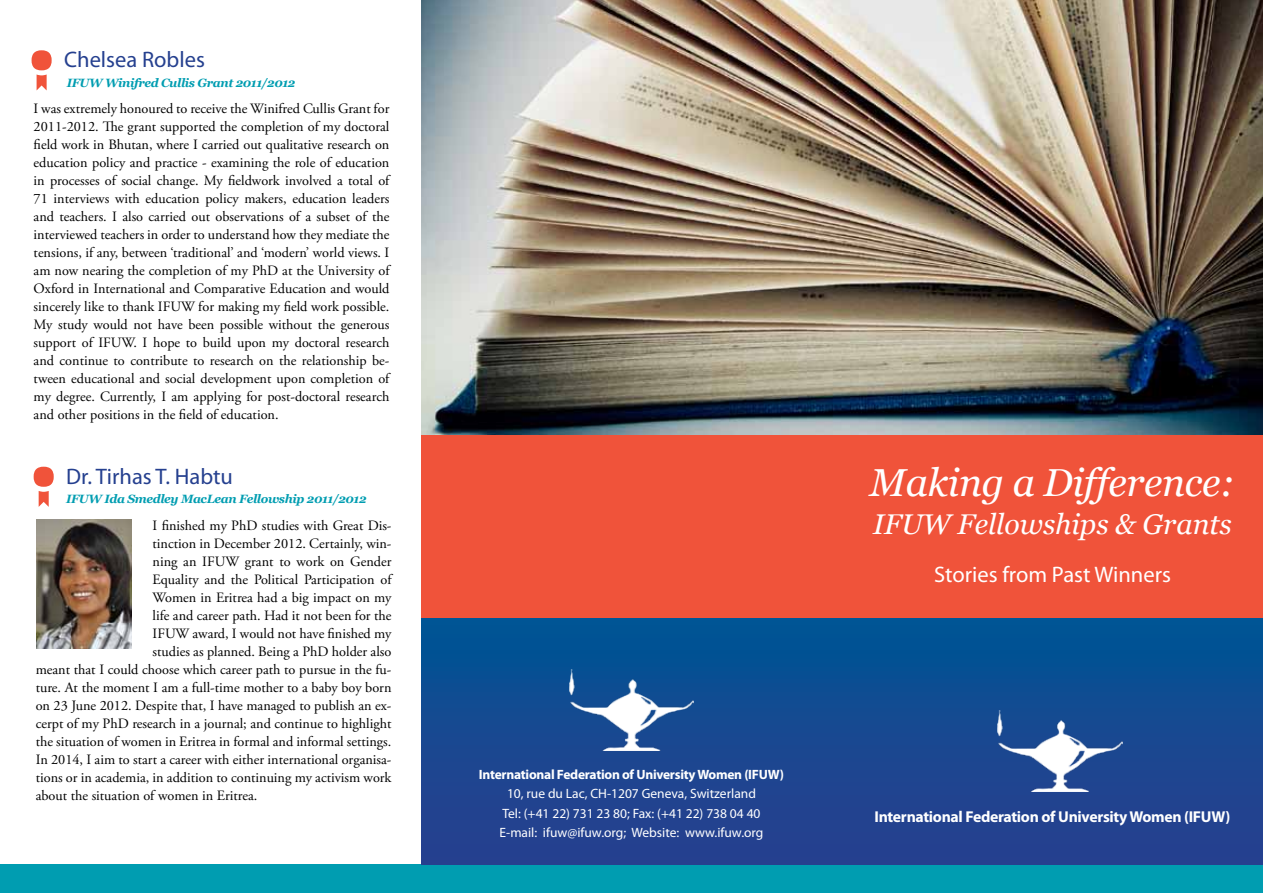
<style>
.page{position:relative;width:1263px;height:893px;background:#fff}
.page>*{position:absolute;margin:0;border:0;box-sizing:border-box;transform-origin:0 0}
.t1{font:italic 39px "Georgia";letter-spacing:-.01em;color:#fff}
.t2{font:italic 28.5px "Georgia";color:#fff}
.t3{font:22.5px "Myriad Pro";color:#25408f}
.t4{font:22.5px "Myriad Pro";color:#fff}
.t5{font:700 15.75px "Myriad Pro";letter-spacing:-.02em;color:#fff}
.t6{font:14.25px/18px "Adobe Garamond Pro";color:#000;text-align:justify}
.t7{font:13.5px/19.5px "Myriad Pro";color:#fff;text-align:center}
.t8{font:700 13.5px "Myriad Pro";letter-spacing:-.02em;color:#fff}
.t9{font:italic 700 12px "Georgia";letter-spacing:-.03em;color:#009db1}
</style>
<div class="page">
<div style="left:0;top:864px;width:1263px;height:29px;background:#009db1"></div>
<svg style="left:421px;top:618px;width:842px;height:246px;background:#154891"></svg>
<img style="left:421px;top:0;width:842px;height:435px">
<div style="left:421px;top:435px;width:842px;height:183px;background:#f0533a"></div>
<svg style="left:32px;top:50px;width:20px;height:40px"></svg>
<svg style="left:34px;top:467px;width:20px;height:40px"></svg>
<img style="left:37px;top:519px;width:94px;height:129px">
<img style="left:998px;top:710px;width:125px;height:82px">
<img style="left:569px;top:669px;width:125px;height:81px">
<h3 class="t3" style="left:64px;top:46px;width:142px">Chelsea Robles</h3>
<p class="t9" style="left:67px;top:75px;width:230px">IFUW Winifred Cullis Grant 2011/2012</p>
<p class="t6" style="left:34px;top:100px;width:357px">I was extremely honoured to receive the Winifred Cullis Grant for 2011-2012. The grant supported the completion of my doctoral field work in Bhutan, where I carried out qualitative research on education policy and practice - examining the role of education in processes of social change. My fieldwork involved a total of 71 interviews with education policy makers, education leaders and teachers. I also carried out observations of a subset of the interviewed teachers in order to understand how they mediate the tensions, if any, between ‘traditional’ and ‘modern’ world views. I am now nearing the completion of my PhD at the University of Oxford in International and Comparative Education and would sincerely like to thank IFUW for making my field work possible.<br>My study would not have been possible without the generous support of IFUW. I hope to build upon my doctoral research and continue to contribute to research on the relationship be&shy;tween educational and social development upon completion of my degree. Currently, I am applying for post-doctoral research and other positions in the field of education.</p>
<h3 class="t3" style="left:66px;top:462px;width:168px">Dr. Tirhas T. Habtu</h3>
<p class="t9" style="left:66px;top:491px;width:302px">IFUW Ida Smedley MacLean Fellowship 2011/2012</p>
<p class="t6" style="left:153px;top:517px;width:240px">I finished my PhD studies with Great Dis-</p>
<p class="t6" style="left:153px;top:535px;width:240px">tinction in December 2012. Certainly, win-</p>
<p class="t6" style="left:153px;top:553px;width:240px">ning an IFUW grant to work on Gender</p>
<p class="t6" style="left:153px;top:571px;width:240px">Equality and the Political Participation of</p>
<p class="t6" style="left:153px;top:589px;width:240px">Women in Eritrea had a big impact on my</p>
<p class="t6" style="left:153px;top:607px;width:240px">life and career path. Had it not been for the</p>
<p class="t6" style="left:153px;top:625px;width:240px">IFUW award, I would not have finished my</p>
<p class="t6" style="left:153px;top:643px;width:240px">studies as planned. Being a PhD holder also</p>
<p class="t6" style="left:36px;top:661px;width:357px">meant that I could choose which career path to pursue in the fu-</p>
<p class="t6" style="left:36px;top:679px;width:357px">ture. At the moment I am a full-time mother to a baby boy born</p>
<p class="t6" style="left:36px;top:697px;width:357px">on 23 June 2012. Despite that, I have managed to publish an ex-</p>
<p class="t6" style="left:36px;top:715px;width:357px">cerpt of my PhD research in a journal; and continue to highlight</p>
<p class="t6" style="left:36px;top:733px;width:357px">the situation of women in Eritrea in formal and informal settings.</p>
<p class="t6" style="left:36px;top:751px;width:357px">In 2014, I aim to start a career with either international organisa-</p>
<p class="t6" style="left:36px;top:769px;width:357px">tions or in academia, in addition to continuing my activism work</p>
<p class="t6" style="left:36px;top:787px;width:223px">about the situation of women in Eritrea.</p>
<p class="t8" style="left:479px;top:766px;width:306px">International Federation of University Women (IFUW)</p>
<p class="t7" style="left:499px;top:784px;width:265px">10, rue du Lac, CH-1207 Geneva, Switzerland<br>Tel: (+41 22) 731 23 80; Fax: (+41 22) 738 04 40<br>E-mail: ifuw@ifuw.org; Website: www.ifuw.org</p>
<h1 class="t1" style="left:870px;top:458px;width:367px">Making a Difference:</h1>
<h2 class="t2" style="left:873px;top:506px;width:360px">IFUW Fellowships &amp; Grants</h2>
<h3 class="t4" style="left:934px;top:560px;width:238px">Stories from Past Winners</h3>
<p class="t5" style="left:874px;top:807px;width:357px">International Federation of University Women (IFUW)</p>
</div>
